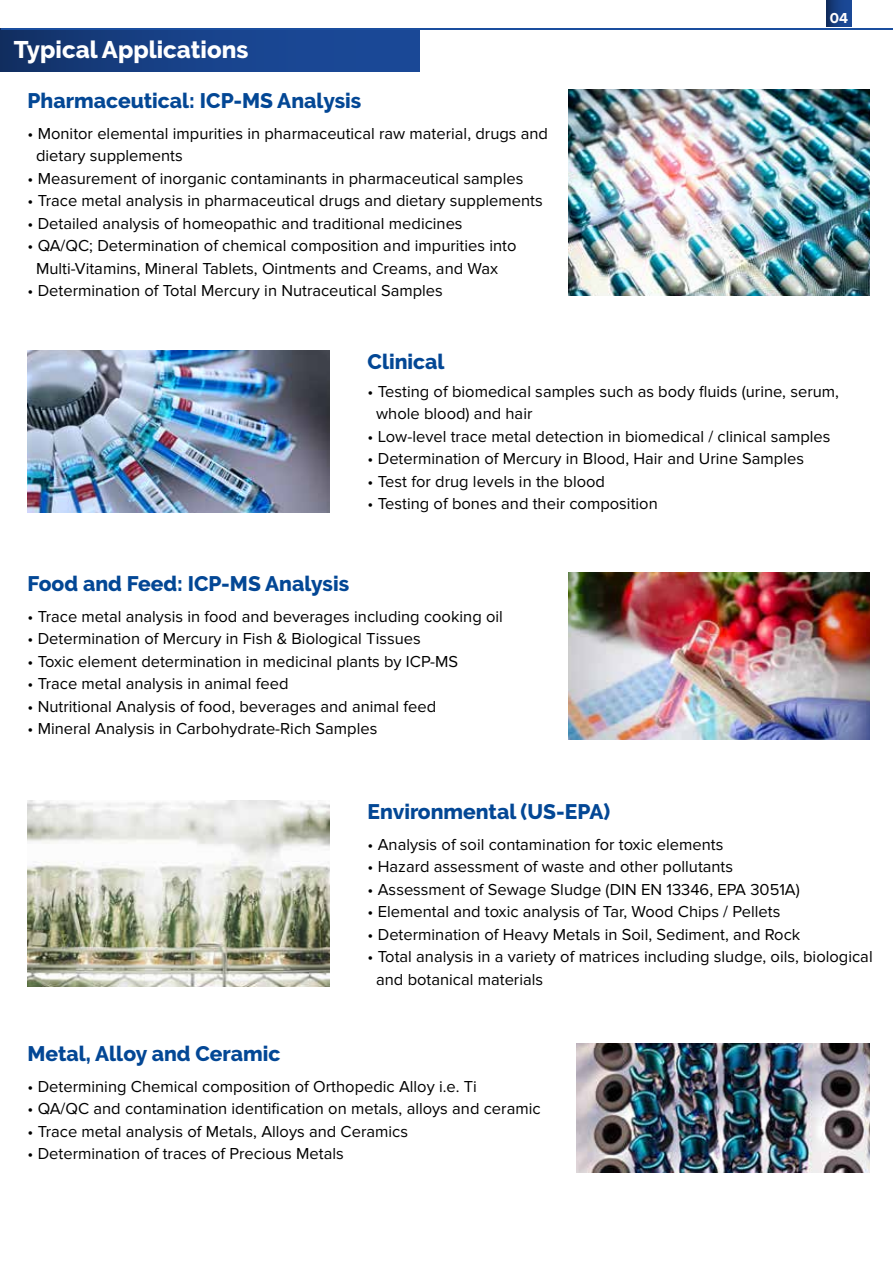
<style>
.page{position:relative;width:893px;height:1263px;background:#fff}
.page>*{position:absolute;margin:0;border:0;box-sizing:border-box;transform-origin:0 0}
.t1{font:800 24px "Raleway";color:#fff}
.t2{font:800 21px "Raleway";color:#034795}
.t3{font:16.5px/22.5px "Proxima Nova";color:#000}
.t4{font:700 15px "Proxima Nova";color:#fffdfd}
</style>
<div class="page">
<div style="left:0;top:28px;width:419px;height:43px;background:linear-gradient(to right,#13346c,#1c4da1)"></div>
<hr style="left:1px;top:28px;width:892px;height:1px;background:#1a4e9e">
<img style="left:568px;top:90px;width:302px;height:205px">
<img style="left:568px;top:573px;width:302px;height:166px">
<img style="left:28px;top:351px;width:301px;height:162px">
<img style="left:28px;top:801px;width:301px;height:186px">
<img style="left:576px;top:1043px;width:294px;height:129px">
<div style="left:827px;top:0;width:24px;height:27px;background:linear-gradient(to right,#13336a,#1b4c9d)"></div>
<h1 class="t1" style="left:14px;top:36px;width:236px">Typical Applications</h1>
<p class="t2" style="left:28px;top:88px;width:335px">Pharmaceutical: ICP-MS Analysis</p>
<p class="t3" style="left:36px;top:122px;width:513px;text-indent:-9px">• Monitor elemental impurities in pharmaceutical raw material, drugs and dietary supplements</p>
<p class="t3" style="left:28px;top:167px;width:497px">• Measurement of inorganic contaminants in pharmaceutical samples</p>
<p class="t3" style="left:28px;top:190px;width:517px">• Trace metal analysis in pharmaceutical drugs and dietary supplements</p>
<p class="t3" style="left:28px;top:212px;width:437px">• Detailed analysis of homeopathic and traditional medicines</p>
<p class="t3" style="left:28px;top:235px;width:490px;text-align:center">• QA/QC; Determination of chemical composition and impurities into<br>Multi-Vitamins, Mineral Tablets, Ointments and Creams, and Wax</p>
<p class="t3" style="left:28px;top:280px;width:417px">• Determination of Total Mercury in Nutraceutical Samples</p>
<p class="t4" style="left:830px;top:9px;width:20px">04</p>
<p class="t2" style="left:368px;top:350px;width:78px">Clinical</p>
<p class="t3" style="left:376px;top:380px;width:464px;text-indent:-9px">• Testing of biomedical samples such as body fluids (urine, serum, whole blood) and hair</p>
<p class="t3" style="left:368px;top:425px;width:464px">• Low-level trace metal detection in biomedical / clinical samples</p>
<p class="t3" style="left:368px;top:448px;width:438px">• Determination of Mercury in Blood, Hair and Urine Samples</p>
<p class="t3" style="left:368px;top:470px;width:239px">• Test for drug levels in the blood</p>
<p class="t3" style="left:368px;top:493px;width:292px">• Testing of bones and their composition</p>
<p class="t2" style="left:28px;top:571px;width:323px">Food and Feed: ICP-MS Analysis</p>
<p class="t3" style="left:28px;top:605px;width:477px">• Trace metal analysis in food and beverages including cooking oil</p>
<p class="t3" style="left:28px;top:628px;width:395px">• Determination of Mercury in Fish &amp; Biological Tissues</p>
<p class="t3" style="left:28px;top:650px;width:432px">• Toxic element determination in medicinal plants by ICP-MS</p>
<p class="t3" style="left:28px;top:673px;width:263px">• Trace metal analysis in animal feed</p>
<p class="t3" style="left:28px;top:695px;width:410px">• Nutritional Analysis of food, beverages and animal feed</p>
<p class="t3" style="left:28px;top:718px;width:351px">• Mineral Analysis in Carbohydrate-Rich Samples</p>
<p class="t2" style="left:368px;top:799px;width:244px">Environmental (US-EPA)</p>
<p class="t2" style="left:28px;top:1042px;width:254px">Metal, Alloy and Ceramic</p>
<p class="t3" style="left:368px;top:833px;width:357px">• Analysis of soil contamination for toxic elements</p>
<p class="t3" style="left:368px;top:856px;width:367px">• Hazard assessment of waste and other pollutants</p>
<p class="t3" style="left:368px;top:878px;width:434px">• Assessment of Sewage Sludge (DIN EN 13346, EPA 3051A)</p>
<p class="t3" style="left:368px;top:901px;width:414px">• Elemental and toxic analysis of Tar, Wood Chips / Pellets</p>
<p class="t3" style="left:368px;top:923px;width:434px">• Determination of Heavy Metals in Soil, Sediment, and Rock</p>
<p class="t3" style="left:376px;top:946px;width:498px;text-indent:-9px">• Total analysis in a variety of matrices including sludge, oils, biological and botanical materials</p>
<p class="t3" style="left:28px;top:1075px;width:451px">• Determining Chemical composition of Orthopedic Alloy i.e. Ti</p>
<p class="t3" style="left:28px;top:1098px;width:514px">• QA/QC and contamination identification on metals, alloys and ceramic</p>
<p class="t3" style="left:28px;top:1120px;width:382px">• Trace metal analysis of Metals, Alloys and Ceramics</p>
<p class="t3" style="left:28px;top:1143px;width:318px">• Determination of traces of Precious Metals</p>
</div>
